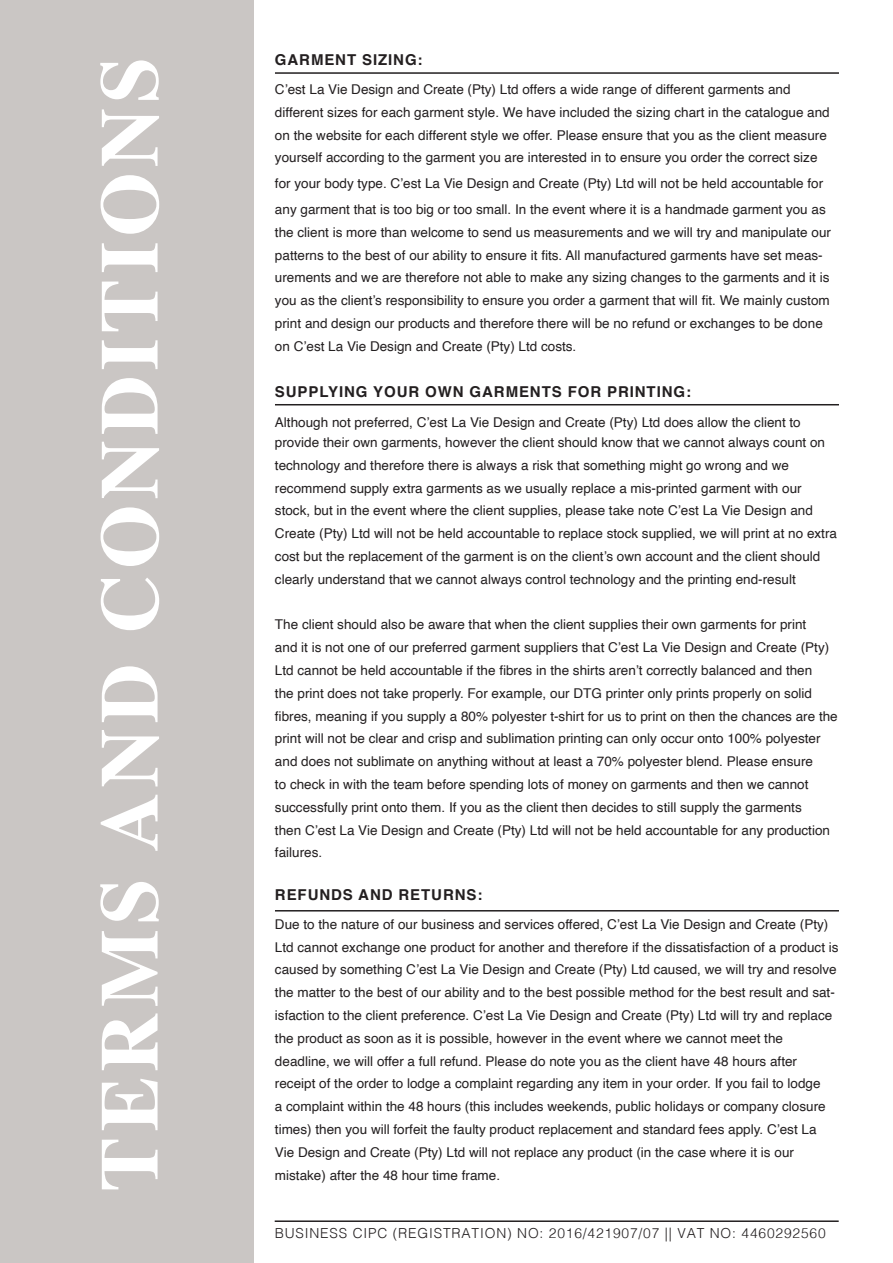
<style>
.page{position:relative;width:893px;height:1263px;background:#fff}
.page>*{position:absolute;margin:0;border:0;box-sizing:border-box;transform-origin:0 0}
.t1{font:700 82.5px "Times";letter-spacing:.06em;color:#fff}
.t2{font:700 15px "Helvetica";letter-spacing:.06em;color:#231f20}
.t3{font:300 13.8px "Helvetica";letter-spacing:.06em;color:#231f20}
.t4{font:13.5px/22.8px "Helvetica";color:#231f20}
</style>
<div class="page">
<div style="left:0;top:0;width:253px;height:1263px;background:#cac6c4"></div>
<hr style="left:275px;top:1220px;width:564px;height:2px;background:#231f20">
<hr style="left:275px;top:72px;width:564px;height:2px;background:#231f20">
<hr style="left:275px;top:404px;width:564px;height:1px;background:#231f20">
<hr style="left:275px;top:910px;width:564px;height:1px;background:#231f20">
<h1 class="t1" style="left:51px;top:1191px;width:1136px;rotate:-90deg">TERMS AND CONDITIONS</h1>
<p class="t2" style="left:275px;top:48px;width:149px">GARMENT SIZING:</p>
<p class="t4" style="left:275px;top:78px;width:517px">C’est La Vie Design and Create (Pty) Ltd offers a wide range of different garments and</p>
<p class="t4" style="left:275px;top:101px;width:556px">different sizes for each garment style. We have included the sizing chart in the catalogue and on the website for each different style we offer. Please ensure that you as the client measure yourself according to the garment you are interested in to ensure you order the correct size</p>
<p class="t4" style="left:275px;top:171px;width:552px;line-height:25.8px">for your body type. C’est La Vie Design and Create (Pty) Ltd will not be held accountable for any garment that is too big or too small. In the event where it is a handmade garment you as</p>
<p class="t4" style="left:275px;top:221px;width:557px">the client is more than welcome to send us measurements and we will try and manipulate our patterns to the best of our ability to ensure it fits. All manufactured garments have set meas&shy;urements and we are therefore not able to make any sizing changes to the garments and it is you as the client’s responsibility to ensure you order a garment that will fit. We mainly custom print and design our products and therefore there will be no refund or exchanges to be done on C’est La Vie Design and Create (Pty) Ltd costs.</p>
<p class="t2" style="left:275px;top:379px;width:418px">SUPPLYING YOUR OWN GARMENTS FOR PRINTING:</p>
<p class="t4" style="left:275px;top:413px;width:552px;line-height:19.8px">Although not preferred, C’est La Vie Design and Create (Pty) Ltd does allow the client to provide their own garments, however the client should know that we cannot always count on</p>
<p class="t4" style="left:275px;top:454px;width:515px">technology and therefore there is always a risk that something might go wrong and we</p>
<p class="t4" style="left:275px;top:477px;width:563px">recommend supply extra garments as we usually replace a mis-printed garment with our stock, but in the event where the client supplies, please take note C’est La Vie Design and Create (Pty) Ltd will not be held accountable to replace stock supplied, we will print at no extra cost but the replacement of the garment is on the client’s own account and the client should clearly understand that we cannot always control technology and the printing end-result</p>
<p class="t4" style="left:275px;top:614px;width:564px">The client should also be aware that when the client supplies their own garments for print<br>and it is not one of our preferred garment suppliers that C’est La Vie Design and Create (Pty)<br>Ltd cannot be held accountable if the fibres in the shirts aren’t correctly balanced and then<br>the print does not take properly. For example, our DTG printer only prints properly on solid fibres, meaning if you supply a 80% polyester t-shirt for us to print on then the chances are the print will not be clear and crisp and sublimation printing can only occur onto 100% polyester and does not sublimate on anything without at least a 70% polyester blend. Please ensure<br>to check in with the team before spending lots of money on garments and then we cannot successfully print onto them. If you as the client then decides to still supply the garments<br>then C’est La Vie Design and Create (Pty) Ltd will not be held accountable for any production failures.</p>
<p class="t2" style="left:275px;top:882px;width:209px">REFUNDS AND RETURNS:</p>
<p class="t4" style="left:275px;top:913px;width:565px">Due to the nature of our business and services offered, C’est La Vie Design and Create (Pty)<br>Ltd cannot exchange one product for another and therefore if the dissatisfaction of a product is caused by something C’est La Vie Design and Create (Pty) Ltd caused, we will try and resolve the matter to the best of our ability and to the best possible method for the best result and sat&shy;isfaction to the client preference. C’est La Vie Design and Create (Pty) Ltd will try and replace the product as soon as it is possible, however in the event where we cannot meet the</p>
<p class="t4" style="left:275px;top:1050px;width:552px">deadline, we will offer a full refund. Please do note you as the client have 48 hours after receipt of the order to lodge a complaint regarding any item in your order. If you fail to lodge a complaint within the 48 hours (this includes weekends, public holidays or company closure times) then you will forfeit the faulty product replacement and standard fees apply. C’est La Vie Design and Create (Pty) Ltd will not replace any product (in the case where it is our</p>
<p class="t4" style="left:275px;top:1164px;width:227px">mistake) after the 48 hour time frame.</p>
<p class="t3" style="left:275px;top:1222px;width:552px">BUSINESS CIPC (REGISTRATION) NO: 2016/421907/07 || VAT NO: 4460292560</p>
</div>
